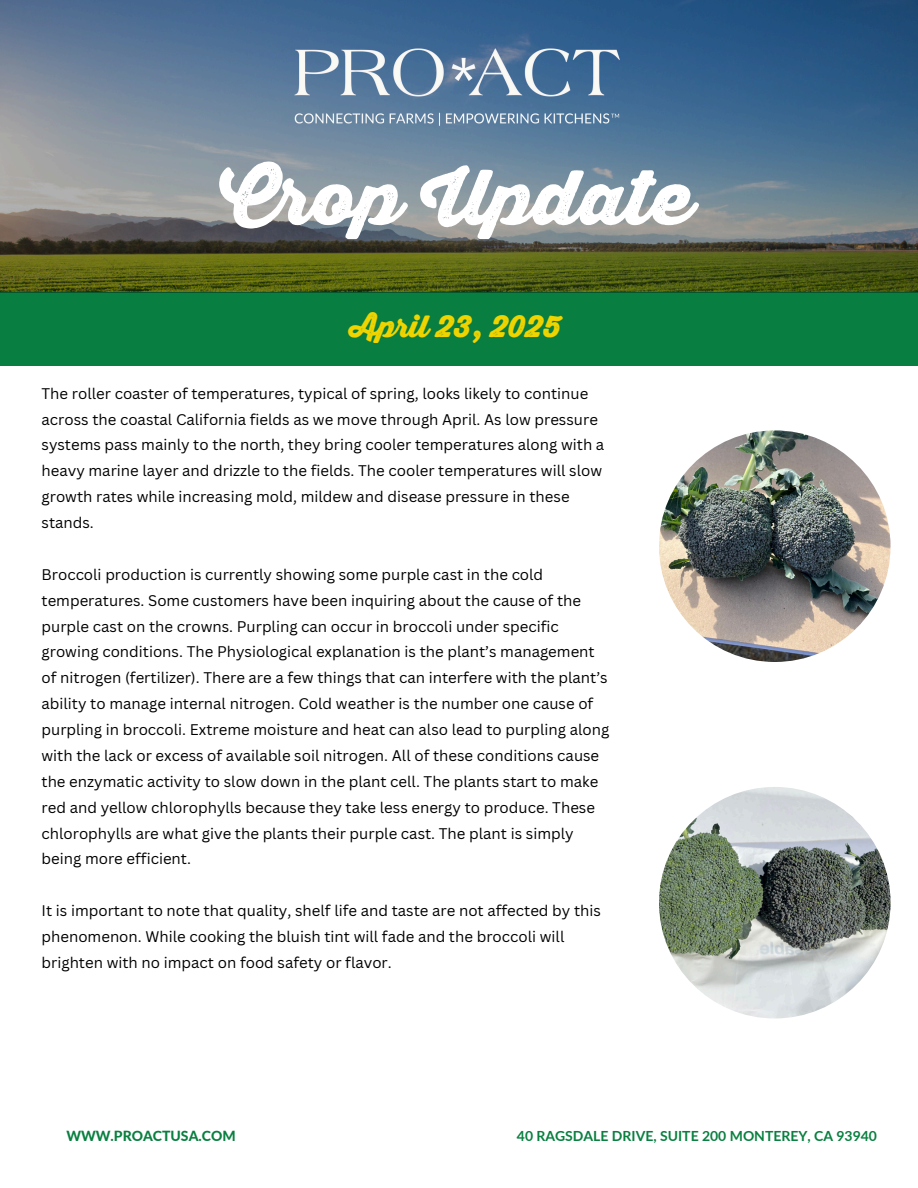
<style>
.page{position:relative;width:918px;height:1188px;background:#fff}
.page>*{position:absolute;margin:0;border:0;box-sizing:border-box;transform-origin:0 0}
.t1{font:74.85px "Thirsty Rough Blk";color:#fff}
.t2{font:30px "Thirsty Rough Blk";color:#efd400}
.t3{font:15px/25.8px "Canva Sans";color:#000}
.t4{font:700 13.95px "Lato";color:#097f40}
.t5{font:800 13.95px "Lato";color:#097f40}
</style>
<div class="page">
<div style="left:0;top:292px;width:918px;height:74px;background:#087e40"></div>
<svg style="left:0;top:0;width:918px;height:292px;background:#5f747a"></svg>
<img style="left:659px;top:430px;width:232px;height:232px;border-radius:50%">
<img style="left:659px;top:787px;width:232px;height:231px;border-radius:50%">
<img style="left:270px;top:34px;width:378px;height:105px">
<p class="t1" style="left:219px;top:154px;width:475px">Crop Update</p>
<h3 class="t2" style="left:350px;top:309px;width:213px">April 23, 2025</h3>
<h1 class="t3" style="left:42px;top:380px;width:564px">The roller coaster of temperatures, typical of spring, looks likely to continue across the coastal California fields as we move through April. As low pressure systems pass mainly to the north, they bring cooler temperatures along with a heavy marine layer and drizzle to the fields. The cooler temperatures will slow growth rates while increasing mold, mildew and disease pressure in these stands.</h1>
<h2 class="t3" style="left:42px;top:561px;width:569px">Broccoli production is currently showing some purple cast in the cold temperatures. Some customers have been inquiring about the cause of the purple cast on the crowns. Purpling can occur in broccoli under specific growing conditions. The Physiological explanation is the plant’s management of nitrogen (fertilizer). There are a few things that can interfere with the plant’s ability to manage internal nitrogen. Cold weather is the number one cause of purpling in broccoli. Extreme moisture and heat can also lead to purpling along with the lack or excess of available soil nitrogen. All of these conditions cause the enzymatic activity to slow down in the plant cell. The plants start to make red and yellow chlorophylls because they take less energy to produce. These chlorophylls are what give the plants their purple cast. The plant is simply being more efficient.</h2>
<p class="t3" style="left:42px;top:897px;width:561px">It is important to note that quality, shelf life and taste are not affected by this phenomenon. While cooking the bluish tint will fade and the broccoli will brighten with no impact on food safety or flavor.</p>
<p class="t5" style="left:66px;top:1127px;width:171px">WWW.PROACTUSA.COM</p>
<h3 class="t4" style="left:517px;top:1127px;width:362px">40 RAGSDALE DRIVE, SUITE 200 MONTEREY, CA 93940</h3>
</div>
